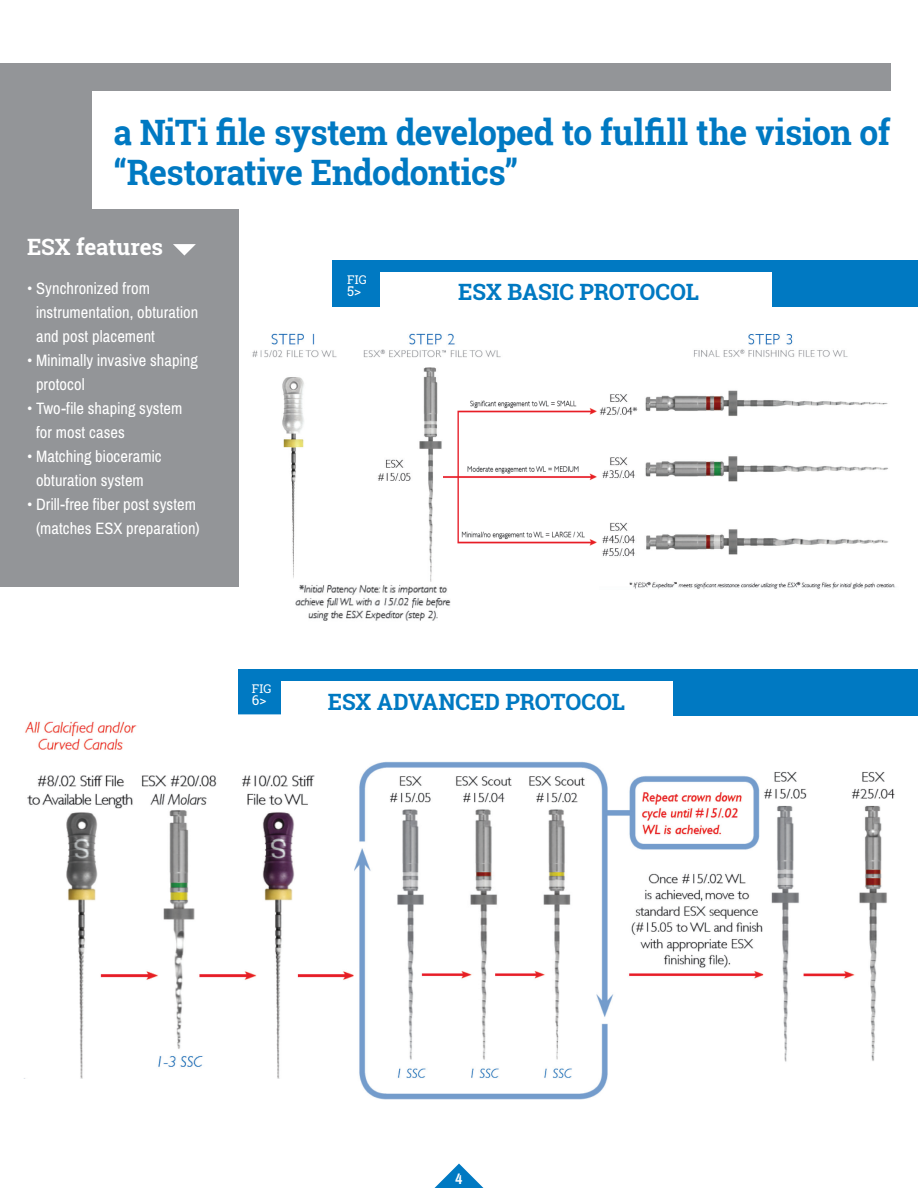
<style>
.page{position:relative;width:918px;height:1188px;background:#fff}
.page>*{position:absolute;margin:0;border:0;box-sizing:border-box;transform-origin:0 0}
.t1{font:700 35.1px/39.8px "Roboto Slab";letter-spacing:-.02em;color:#0079c2;scale:.96 1}
.t2{font:700 22.5px "Roboto Slab";letter-spacing:-.005em;color:#0079c2}
.t3{font:700 22.5px "Roboto Slab";letter-spacing:-.01em;color:#fff}
.t4{font:16.5px/24px "Archivo Narrow";letter-spacing:.005em;color:#fff}
.t5{font:700 15px "Archivo Narrow";color:#fff}
.t6{font:13.5px "Roboto Slab";color:#fff}
.t7{font:12px "Roboto Slab";letter-spacing:.01em;color:#fff}
</style>
<div class="page">
<svg style="left:434px;top:1164px;width:50px;height:24px"></svg>
<div style="left:0;top:63px;width:238px;height:523px;background:#939598"></div>
<div style="left:198px;top:63px;width:693px;height:36px;background:#939598"></div>
<div style="left:92px;top:91px;width:808px;height:117px;background:#fff"></div>
<svg style="left:173px;top:244px;width:23px;height:12px"></svg>
<div style="left:238px;top:670px;width:680px;height:46px;background:#0079c2"></div>
<div style="left:333px;top:261px;width:585px;height:46px;background:#0079c2"></div>
<div style="left:282px;top:682px;width:391px;height:39px;background:#fff"></div>
<div style="left:380px;top:273px;width:392px;height:39px;background:#fff"></div>
<img style="left:24px;top:714px;width:330px;height:365px">
<img style="left:354px;top:761px;width:410px;height:339px">
<img style="left:764px;top:772px;width:131px;height:290px">
<img style="left:600px;top:334px;width:295px;height:255px">
<img style="left:252px;top:333px;width:249px;height:249px">
<img style="left:295px;top:585px;width:156px;height:36px">
<img style="left:444px;top:395px;width:153px;height:163px">
<h1 class="t1" style="left:113px;top:112px;width:811px">a NiTi file system developed to fulfill the vision of “Restorative Endodontics”</h1>
<h2 class="t3" style="left:27px;top:232px;width:138px">ESX features</h2>
<p class="t4" style="left:36px;top:277px;width:164px;text-indent:-8px">• Synchronized from instrumentation, obturation and post placement</p>
<p class="t4" style="left:36px;top:349px;width:163px;text-indent:-8px">• Minimally invasive shaping protocol</p>
<p class="t4" style="left:36px;top:397px;width:148px;text-indent:-8px">• Two-file shaping system for most cases</p>
<p class="t4" style="left:28px;top:445px;width:136px;text-align:center">• Matching bioceramic obturation system</p>
<p class="t4" style="left:28px;top:493px;width:174px;text-align:center">• Drill-free fiber post system (matches ESX preparation)</p>
<p class="t7" style="left:347px;top:272px;width:21px">FIG</p>
<p class="t6" style="left:347px;top:282px;width:16px">5&gt;</p>
<h2 class="t2" style="left:458px;top:276px;width:242px">ESX BASIC PROTOCOL</h2>
<p class="t7" style="left:252px;top:680px;width:21px">FIG</p>
<p class="t6" style="left:252px;top:691px;width:16px">6&gt;</p>
<h2 class="t2" style="left:328px;top:687px;width:299px">ESX ADVANCED PROTOCOL</h2>
<p class="t5" style="left:456px;top:1169px;width:8px">4</p>
</div>
